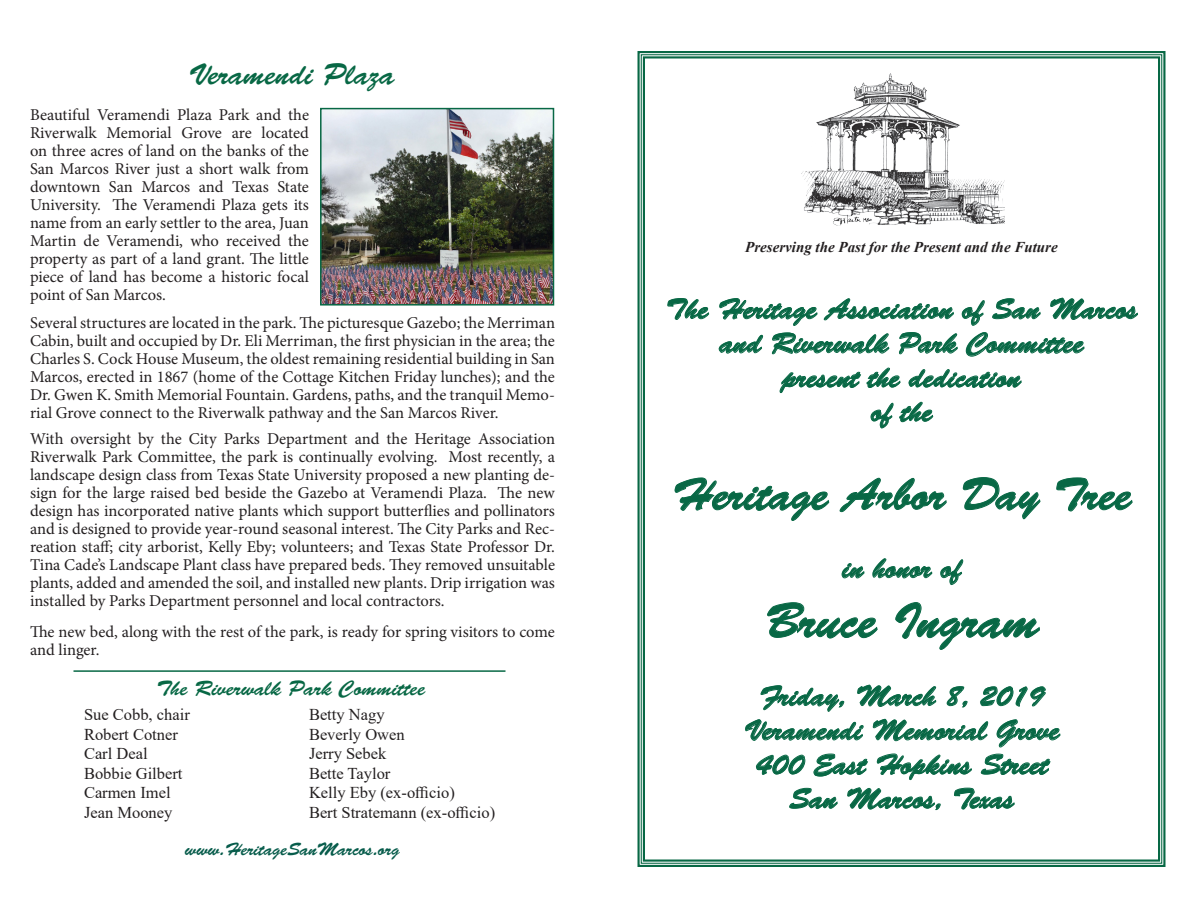
<style>
.page{position:relative;width:1188px;height:918px;background:#fff}
.page>*{position:absolute;margin:0;border:0;box-sizing:border-box;transform-origin:0 0}
.t1{font:49.5px "Brush Script Std";color:#086845}
.t2{font:45px "Brush Script Std";color:#086845}
.t3{font:30px "Brush Script Std";color:#086845}
.t4{font:28.5px "Brush Script Std";color:#086845}
.t5{font:21px "Brush Script Std";color:#086845}
.t6{font:18px "Brush Script Std";color:#075c4b}
.t7{font:16.5px/18px "Minion Pro";letter-spacing:-.005em;color:#231f20;text-align:justify}
.t8{font:16.5px "Times New Roman";color:#231f20}
.t9{font:italic 700 15px "Times New Roman";color:#231f20}
</style>
<div class="page">
<svg style="left:637px;top:51px;width:529px;height:816px"></svg>
<svg style="left:667px;top:295px;width:42px;height:25px"></svg>
<svg style="left:719px;top:295px;width:419px;height:137px"></svg>
<svg style="left:674px;top:477px;width:156px;height:44px"></svg>
<svg style="left:839px;top:477px;width:108px;height:35px"></svg>
<svg style="left:963px;top:477px;width:78px;height:43px"></svg>
<svg style="left:1056px;top:477px;width:77px;height:35px"></svg>
<svg style="left:841px;top:563px;width:24px;height:16px"></svg>
<svg style="left:872px;top:558px;width:61px;height:21px"></svg>
<svg style="left:940px;top:559px;width:24px;height:26px"></svg>
<svg style="left:767px;top:602px;width:111px;height:37px"></svg>
<svg style="left:896px;top:602px;width:144px;height:48px"></svg>
<svg style="left:745px;top:684px;width:316px;height:169px"></svg>
<hr style="left:74px;top:670px;width:432px;height:2px;background:#086845">
<img style="left:323px;top:111px;width:228px;height:192px">
<div style="left:320px;top:108px;width:234px;height:198px;border:2px solid #086845"></div>
<p class="t3" style="left:189px;top:57px;width:208px">Veramendi Plaza</p>
<p class="t7" style="left:30px;top:106px;width:281px">Beautiful Veramendi Plaza Park and the Riverwalk Memorial Grove are located on three acres of land on the banks of the San Marcos River just a short walk from downtown San Marcos and Texas State University. The Veramendi Plaza gets its name from an early settler to the area, Juan Martin de Veramendi, who received the property as part of a land grant. The little piece of land has become a historic focal point of San Marcos.</p>
<p class="t7" style="left:30px;top:314px;width:527px">Several structures are located in the park. The picturesque Gazebo; the Merriman Cabin, built and occupied by Dr. Eli Merriman, the first physician in the area; the Charles S. Cock House Museum, the oldest remaining residential building in San Marcos, erected in 1867 (home of the Cottage Kitchen Friday lunches); and the Dr. Gwen K. Smith Memorial Fountain. Gardens, paths, and the tranquil Memo&shy;rial Grove connect to the Riverwalk pathway and the San Marcos River.</p>
<p class="t7" style="left:30px;top:430px;width:527px">With oversight by the City Parks Department and the Heritage Association Riverwalk Park Committee, the park is continually evolving. Most recently, a landscape design class from Texas State University proposed a new planting de&shy;sign for the large raised bed beside the Gazebo at Veramendi Plaza. The new design has incorporated native plants which support butterflies and pollinators and is designed to provide year-round seasonal interest. The City Parks and Rec&shy;reation staff; city arborist, Kelly Eby; volunteers; and Texas State Professor Dr.<br>Tina Cade’s Landscape Plant class have prepared beds. They removed unsuitable plants, added and amended the soil, and installed new plants. Drip irrigation was installed by Parks Department personnel and local contractors.</p>
<p class="t7" style="left:30px;top:622px;width:526px">The new bed, along with the rest of the park, is ready for spring visitors to come and linger.</p>
<p class="t5" style="left:157px;top:677px;width:270px">The Riverwalk Park Committee</p>
<p class="t8" style="left:84px;top:703px;width:107px">Sue Cobb, chair</p>
<p class="t8" style="left:84px;top:723px;width:95px">Robert Cotner</p>
<p class="t8" style="left:84px;top:742px;width:65px">Carl Deal</p>
<p class="t8" style="left:84px;top:762px;width:100px">Bobbie Gilbert</p>
<p class="t8" style="left:84px;top:781px;width:88px">Carmen Imel</p>
<p class="t8" style="left:84px;top:801px;width:90px">Jean Mooney</p>
<p class="t8" style="left:309px;top:703px;width:77px">Betty Nagy</p>
<p class="t8" style="left:309px;top:723px;width:97px">Beverly Owen</p>
<p class="t8" style="left:309px;top:742px;width:79px">Jerry Sebek</p>
<p class="t8" style="left:309px;top:762px;width:83px">Bette Taylor</p>
<p class="t8" style="left:309px;top:781px;width:147px">Kelly Eby (ex-officio)</p>
<p class="t8" style="left:309px;top:801px;width:188px">Bert Stratemann (ex-officio)</p>
<p class="t6" style="left:185px;top:839px;width:216px">www.HeritageSanMarcos.org</p>
<p class="t9" style="left:745px;top:237px;width:314px">Preserving the Past for the Present and the Future</p>
<p class="t4" style="left:666px;top:293px;width:473px">The Heritage Association of San Marcos</p>
<p class="t4" style="left:720px;top:327px;width:365px">and Riverwalk Park Committee</p>
<p class="t4" style="left:783px;top:362px;width:239px">present the dedication</p>
<p class="t4" style="left:871px;top:396px;width:62px">of the</p>
<p class="t2" style="left:672px;top:469px;width:461px">Heritage Arbor Day Tree</p>
<p class="t4" style="left:843px;top:552px;width:120px">in honor of</p>
<p class="t1" style="left:765px;top:593px;width:275px">Bruce Ingram</p>
<p class="t4" style="left:760px;top:680px;width:286px">Friday, March 8, 2019</p>
<p class="t4" style="left:744px;top:714px;width:317px">Veramendi Memorial Grove</p>
<p class="t4" style="left:755px;top:749px;width:294px">400 East Hopkins Street</p>
<p class="t4" style="left:789px;top:783px;width:226px">San Marcos, Texas</p>
</div>
